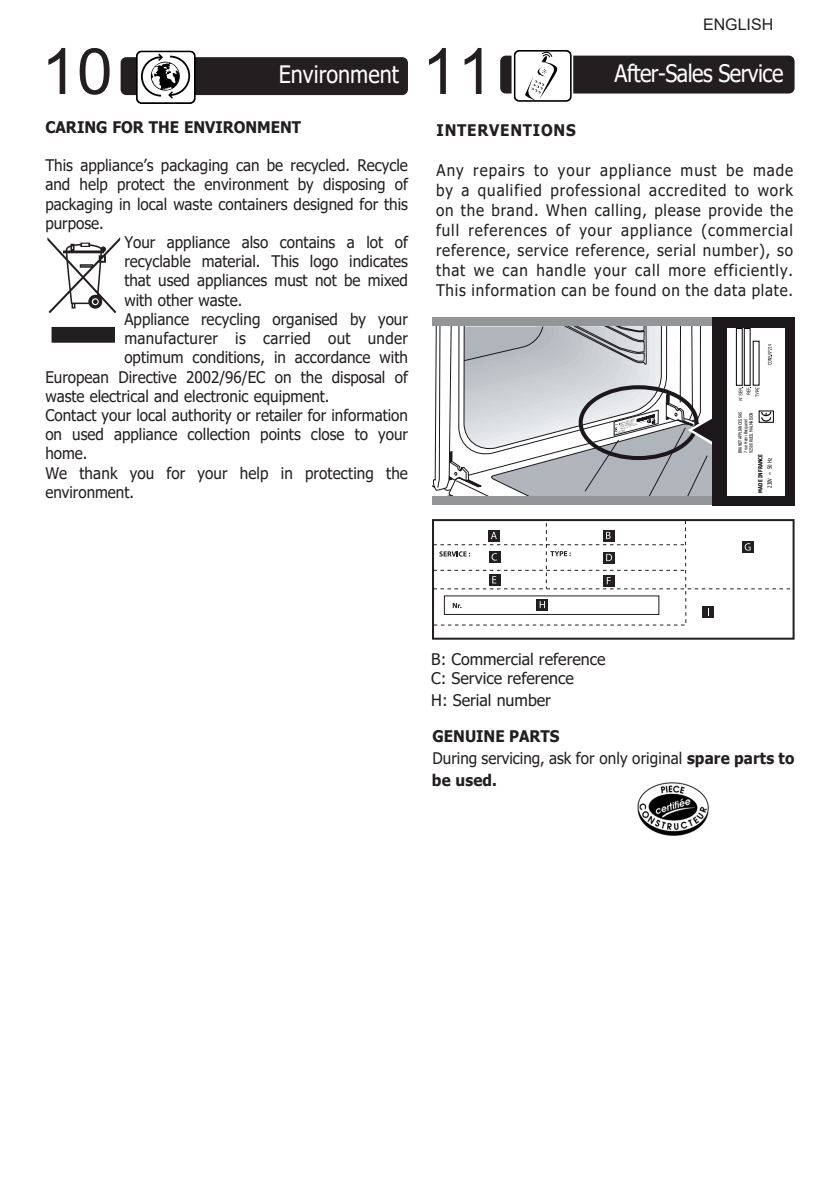
<style>
.page{position:relative;width:840px;height:1191px;background:#fff}
.page>*{position:absolute;margin:0;border:0;box-sizing:border-box;transform-origin:0 0}
.t1{font:64px "Arial";color:#231f20}
.t2{font:24px "Tahoma";letter-spacing:-.025em;color:#fff;scale:.9 1}
.t3{font:24px "Tahoma";color:#fff;scale:.9 1}
.t4{font:16px/19.2px "Tahoma";color:#231f20;text-align:justify;scale:.95 1}
.t5{font:16px "Tahoma";color:#231f20}
.t6{font:700 16px "Tahoma";color:#231f20;scale:.95 1}
.t7{font:16px "Tahoma";letter-spacing:.02em;color:#231f20;scale:.95 1}
.t8{font:700 16px "Tahoma";letter-spacing:.05em;color:#231f20;scale:.95 1}
.t9{font:16px "Arial";color:#231f20}
.t10{font:700 5.8px "Tahoma";color:#000;scale:.75 1}
.t11{font:5.8px "Tahoma";color:#000;scale:.75 1}
.t12{font:4.6px/5.6px "Tahoma";color:#000;scale:.75 1}
.s1{font-weight:700}
</style>
<div class="page">
<div style="left:500px;top:56px;width:294px;height:37px;background:#231f20;border-radius:6px"></div>
<svg style="left:511px;top:49px;width:62px;height:54px"></svg>
<svg style="left:513px;top:50px;width:58px;height:52px"></svg>
<div style="left:120px;top:57px;width:288px;height:38px;background:#231f20;border-radius:6px"></div>
<svg style="left:136px;top:50px;width:60px;height:54px"></svg>
<div style="left:52px;top:327px;width:62px;height:15px;background:#231f20"></div>
<svg style="left:47px;top:237px;width:73px;height:76px"></svg>
<img style="left:637px;top:782px;width:72px;height:54px">
<svg style="left:432px;top:318px;width:362px;height:187px;fill:#939598"></svg>
<div style="left:711px;top:318px;width:83px;height:187px;background:#1b171b"></div>
<svg style="left:437px;top:318px;width:348px;height:178px"></svg>
<svg style="left:435px;top:522px;width:356px;height:104px"></svg>
<div style="left:432px;top:519px;width:362px;height:120px;border:2px solid #231f20"></div>
<p class="t1" style="left:41px;top:27px;width:73px">10</p>
<p class="t3" style="left:278px;top:58px;width:135px">Environment</p>
<p class="t6" style="left:45px;top:116px;width:271px">CARING FOR THE ENVIRONMENT</p>
<p class="t4" style="left:45px;top:157px;width:383px">This appliance’s packaging can be recycled. Recycle and help protect the environment by disposing of packaging in local waste containers designed for this purpose.</p>
<p class="t4" style="left:124px;top:233px;width:300px">Your appliance also contains a lot of recyclable material. This logo indicates that used appliances must not be mixed with other waste.</p>
<p class="t4" style="left:124px;top:310px;width:300px">Appliance recycling organised by your</p>
<p class="t7" style="left:124px;top:327px;width:300px">manufacturer is carried out under</p>
<p class="t4" style="left:124px;top:349px;width:300px">optimum conditions, in accordance with</p>
<p class="t4" style="left:45px;top:368px;width:383px">European Directive 2002/96/EC on the disposal of</p>
<p class="t4" style="left:45px;top:387px;width:300px">waste electrical and electronic equipment.</p>
<p class="t4" style="left:45px;top:406px;width:383px">Contact your local authority or retailer for information on used appliance collection points close to your home.</p>
<p class="t4" style="left:45px;top:464px;width:383px">We thank you for your help in protecting the environment.</p>
<p class="t1" style="left:422px;top:27px;width:73px">11</p>
<p class="t9" style="left:702px;top:13px;width:72px">ENGLISH</p>
<p class="t2" style="left:614px;top:57px;width:189px">After-Sales Service</p>
<p class="t8" style="left:436px;top:119px;width:148px">INTERVENTIONS</p>
<p class="t4" style="left:436px;top:161px;width:377px;line-height:20px">Any repairs to your appliance must be made by a qualified professional accredited to work on the brand. When calling, please provide the full references of your appliance (commercial reference, service reference, serial number), so that we can handle your call more efficiently.<br>This information can be found on the data plate.</p>
<p class="t12" style="left:736px;top:453px;width:55px;rotate:-90deg">BRANDT APPLIANCES SAS<br>7 rue Henri Becquerel<br>92500 RUEIL MALMAISON</p>
<p class="t10" style="left:755px;top:492px;width:53px;rotate:-90deg">MADE IN FRANCE</p>
<p class="t11" style="left:765px;top:487px;width:40px;rotate:-90deg">230V ~ 50 Hz</p>
<p class="t5" style="left:431px;top:648px;width:176px">B: Commercial reference</p>
<p class="t5" style="left:431px;top:667px;width:144px">C: Service reference</p>
<p class="t5" style="left:431px;top:689px;width:121px">H: Serial number</p>
<p class="t6" style="left:432px;top:725px;width:135px">GENUINE PARTS</p>
<p class="t4" style="left:431px;top:748px;width:383px;line-height:22px">During servicing, ask for only original <span class="s1">spare parts to be used.</span></p>
</div>
